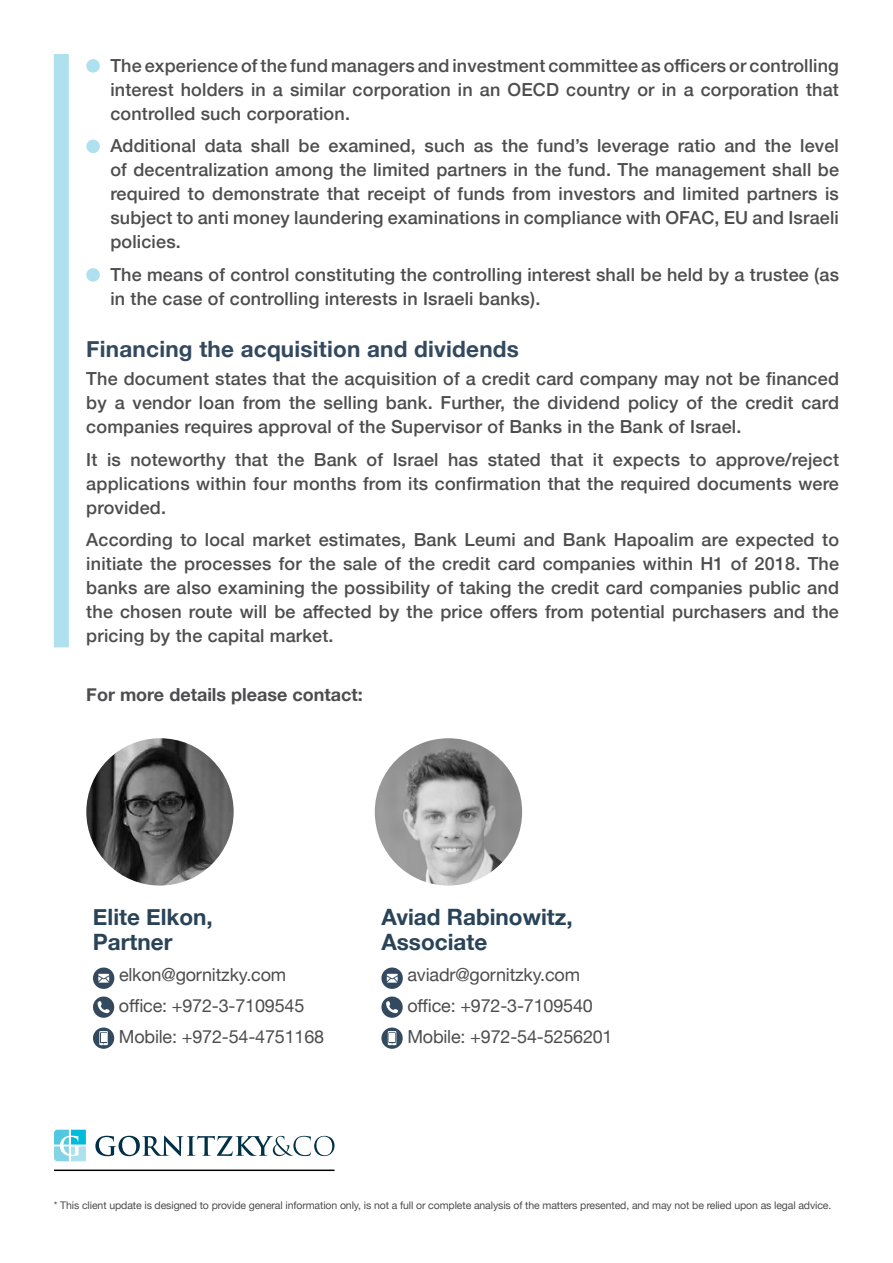
<style>
.page{position:relative;width:893px;height:1263px;background:#fff}
.page>*{position:absolute;margin:0;border:0;box-sizing:border-box;transform-origin:0 0}
.t1{font:700 22.5px/25.5px "Helvetica Neue";color:#294358}
.t2{font:700 22.5px "Helvetica Neue";letter-spacing:.01em;color:#33495f}
.t3{font:500 18px/24px "Helvetica Neue";letter-spacing:.01em;color:#4d4d4f;text-align:justify}
.t4{font:18px/31px "Helvetica Neue";letter-spacing:-.01em;color:#4d4d4f}
.t5{font:700 18px "Helvetica Neue";color:#4d4d4f}
.t6{font:10.5px "Helvetica Neue";letter-spacing:-.01em;color:#4d4d4f}
</style>
<div class="page">
<div style="left:54px;top:54px;width:15px;height:593px;background:#aee0ed"></div>
<img style="left:86px;top:738px;width:148px;height:147px;border-radius:74px">
<img style="left:375px;top:738px;width:147px;height:147px;border-radius:74px">
<svg style="left:93px;top:967px;width:21px;height:22px"></svg>
<svg style="left:93px;top:996px;width:21px;height:22px"></svg>
<div style="left:93px;top:1027px;width:21px;height:22px;background:#334a5e;border-radius:50%"></div>
<svg style="left:99px;top:1031px;width:9px;height:14px"></svg>
<svg style="left:381px;top:967px;width:22px;height:22px"></svg>
<svg style="left:381px;top:996px;width:22px;height:22px"></svg>
<svg style="left:381px;top:1027px;width:22px;height:22px"></svg>
<svg style="left:388px;top:1031px;width:8px;height:14px"></svg>
<svg style="left:54px;top:1130px;width:32px;height:31px"></svg>
<svg style="left:95px;top:1136px;width:239px;height:20px"></svg>
<hr style="left:54px;top:1169px;width:280px;height:2px;background:#000">
<div style="left:86px;top:59px;width:14px;height:14px;background:#aee0ed;border-radius:50%"></div>
<div style="left:86px;top:140px;width:14px;height:13px;background:#aee0ed;border-radius:50%"></div>
<div style="left:86px;top:268px;width:14px;height:14px;background:#aee0ed;border-radius:50%"></div>
<p class="t3" style="left:110px;top:52px;width:730px">The experience of the fund managers and investment committee as officers or controlling interest holders in a similar corporation in an OECD country or in a corporation that controlled such corporation.</p>
<p class="t3" style="left:800px;top:132px;width:40px">level</p>
<p class="t3" style="left:110px;top:132px;width:730px;text-align:left">Additional<br>of decentralization among the limited partners in the fund. The management shall be required to demonstrate that receipt of funds from investors and limited partners is subject to anti money laundering examinations in compliance with OFAC, EU and Israeli policies.</p>
<p class="t3" style="left:110px;top:261px;width:730px">The means of control constituting the controlling interest shall be held by a trustee (as in the case of controlling interests in Israeli banks .(</p>
<p class="t2" style="left:86px;top:331px;width:434px">Financing the acquisition and dividends</p>
<p class="t3" style="left:86px;top:365px;width:754px">The document states that the acquisition of a credit card company may not be financed by a vendor loan from the selling bank. Further, the dividend policy of the credit card companies requires approval of the Supervisor of Banks in the Bank of Israel.</p>
<p class="t3" style="left:716px;top:446px;width:125px">approve/reject</p>
<p class="t3" style="left:205px;top:132px;width:39px">data</p>
<p class="t3" style="left:251px;top:132px;width:41px">shall</p>
<p class="t3" style="left:299px;top:132px;width:23px">be</p>
<p class="t3" style="left:328px;top:132px;width:89px">examined,</p>
<p class="t3" style="left:424px;top:132px;width:42px">such</p>
<p class="t3" style="left:502px;top:132px;width:28px">the</p>
<p class="t3" style="left:537px;top:132px;width:53px">fund s’</p>
<p class="t3" style="left:597px;top:132px;width:73px">leverage</p>
<p class="t3" style="left:678px;top:132px;width:40px">ratio</p>
<p class="t3" style="left:724px;top:132px;width:33px">and</p>
<p class="t3" style="left:765px;top:132px;width:28px">the</p>
<p class="t3" style="left:474px;top:132px;width:21px">as</p>
<p class="t3" style="left:86px;top:446px;width:754px;text-align:left">It<br>applications within four months from its confirmation that the required documents were provided.</p>
<p class="t3" style="left:86px;top:526px;width:754px">According to local market estimates, Bank Leumi and Bank Hapoalim are expected to initiate the processes for the sale of the credit card companies within H1 of 2018. The banks are also examining the possibility of taking the credit card companies public and the chosen route will be affected by the price offers from potential purchasers and the pricing by the capital market.</p>
<p class="t3" style="left:107px;top:446px;width:15px">is</p>
<p class="t3" style="left:130px;top:446px;width:97px">noteworthy</p>
<p class="t3" style="left:235px;top:446px;width:34px">that</p>
<p class="t3" style="left:278px;top:446px;width:28px">the</p>
<p class="t3" style="left:314px;top:446px;width:45px">Bank</p>
<p class="t3" style="left:367px;top:446px;width:18px">of</p>
<p class="t3" style="left:393px;top:446px;width:47px">Israel</p>
<p class="t3" style="left:448px;top:446px;width:32px">has</p>
<p class="t3" style="left:488px;top:446px;width:55px">stated</p>
<p class="t3" style="left:550px;top:446px;width:34px">that</p>
<p class="t3" style="left:593px;top:446px;width:12px">it</p>
<p class="t3" style="left:613px;top:446px;width:69px">expects</p>
<p class="t3" style="left:689px;top:446px;width:18px">to</p>
<p class="t5" style="left:86px;top:680px;width:278px">For more details please contact:</p>
<p class="t1" style="left:93px;top:905px;width:121px">Elite Elkon,<br>Partner</p>
<p class="t4" style="left:119px;top:960px;width:207px">elkon@gornitzky.com office: +972-3-7109545<br>Mobile: +972-54-4751168</p>
<p class="t1" style="left:381px;top:905px;width:193px">Aviad Rabinowitz,<br>Associate</p>
<p class="t4" style="left:407px;top:960px;width:207px">aviadr@gornitzky.com office: +972-3-7109540<br>Mobile: +972-54-5256201</p>
<p class="t6" style="left:54px;top:1198px;width:779px">* This client update is designed to provide general information only is, not a full or complete analysis of the matters presented, and may not be relied upon as legal advice.</p>
</div>
